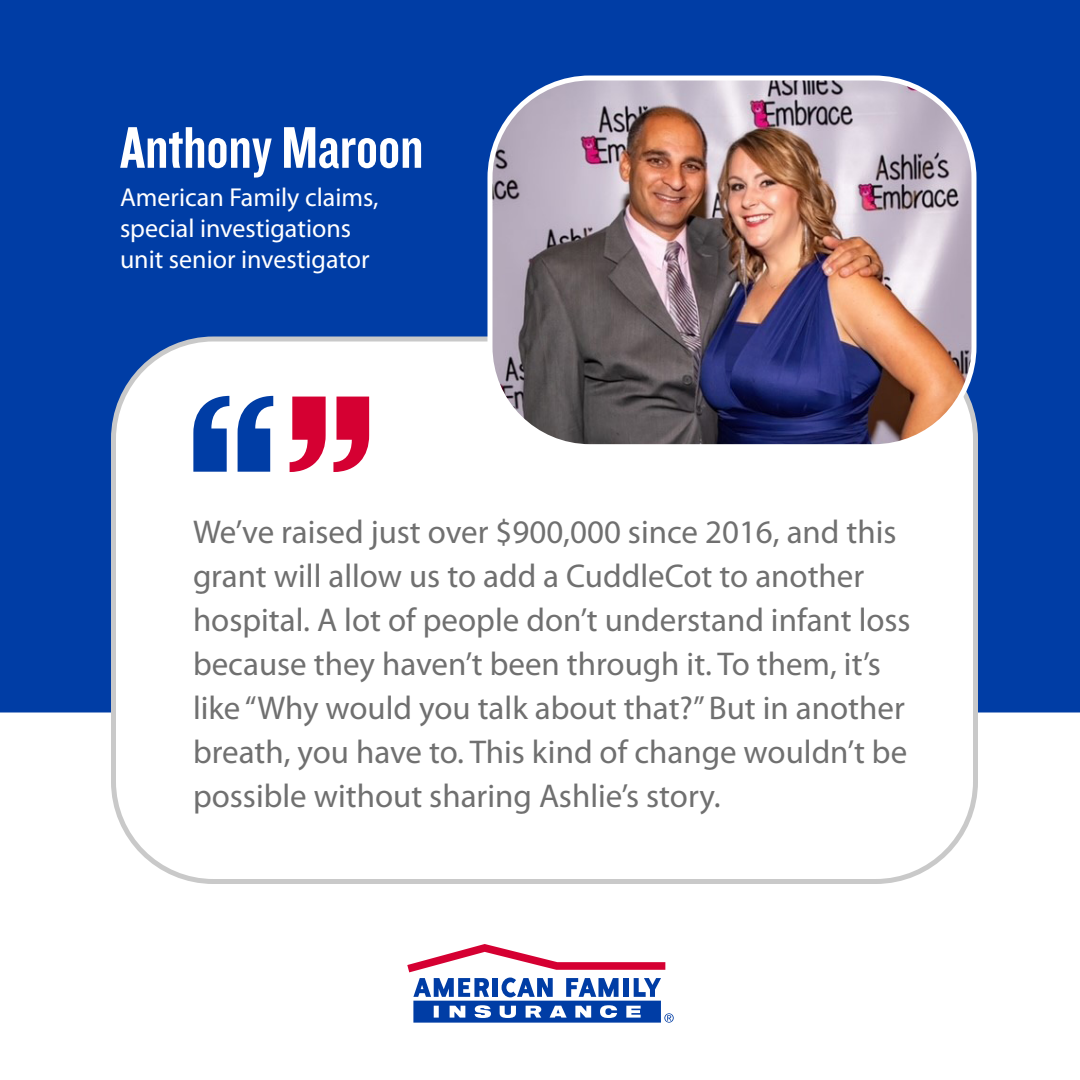
<style>
.page{position:relative;width:1080px;height:1080px;background:#fff}
.page>*{position:absolute;margin:0;border:0;box-sizing:border-box;transform-origin:0 0}
.t1{font:61px "Knockout 49 Liteweight";color:#fff}
.t2{font:33px/44px "Myriad Pro";color:#707070}
.t3{font:26px/31.2px "Myriad Pro";color:#fff}
</style>
<div class="page">
<div style="left:0;top:0;width:1080px;height:712px;background:#003da5"></div>
<div style="left:114px;top:339px;width:862px;height:543px;background:#fff;border-radius:100px"></div>
<div style="left:111px;top:336px;width:867px;height:548px;border:5px solid #c9c9c9;border-radius:100px"></div>
<svg style="left:407px;top:944px;width:258px;height:28px"></svg>
<svg style="left:413px;top:978px;width:261px;height:45px"></svg>
<svg style="left:290px;top:397px;width:79px;height:75px"></svg>
<svg style="left:193px;top:396px;width:80px;height:76px"></svg>
<img style="left:490px;top:78px;width:484px;height:369px">
<div style="left:488px;top:76px;width:488px;height:373px;border:5px solid #fff;border-radius:100px"></div>
<p class="t1" style="left:120px;top:109px;width:305px">Anthony Maroon</p>
<p class="t3" style="left:120px;top:181px;width:260px">American Family claims, special investigations unit senior investigator</p>
<p class="t2" style="left:193px;top:509px;width:719px">We’ve raised just over $900,000 since 2016, and this grant will allow us to add a CuddleCot to another hospital. A lot of people don’t understand infant loss because they haven’t been through it. To them, it’s like “Why would you talk about that?” But in another breath, you have to. This kind of change wouldn’t be possible without sharing Ashlie’s story.</p>
</div>
